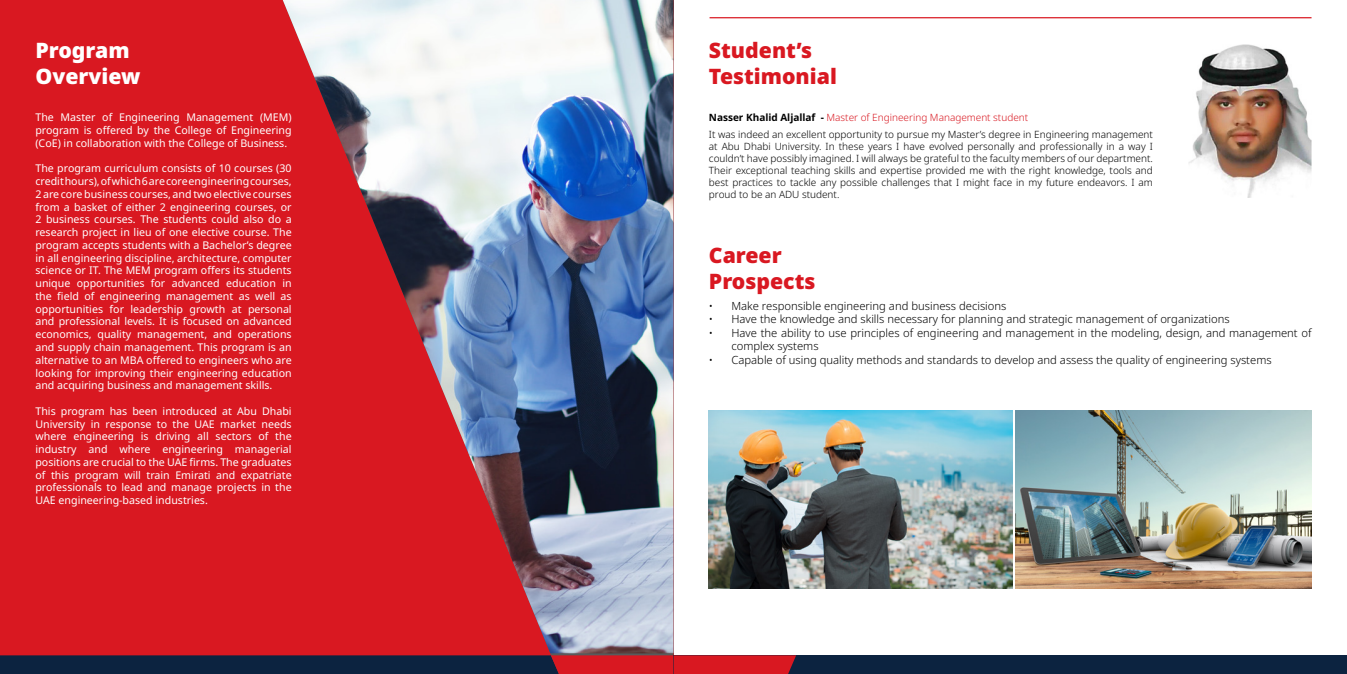
<style>
.page{position:relative;width:1347px;height:674px;background:#fff}
.page>*{position:absolute;margin:0;border:0;box-sizing:border-box;transform-origin:0 0}
.t1{font:900 21.25px/25.5px "Noto Sans";color:#d91821}
.t2{font:900 21.25px/25.5px "Noto Sans";color:#fff}
.t3{font:300 11.25px/13.5px "Noto Sans";color:#000}
.t4{font:10.62px/12.8px "Noto Sans";color:#fff;text-align:justify}
.t5{font:300 10px/12px "Noto Sans";color:#000}
.s1{font-weight:700}
.s2{color:#d91821}
</style>
<div class="page">
<div style="left:0;top:0;width:673px;height:673px;background:#d91821"></div>
<img style="left:283px;top:0;width:390px;height:653px">
<img style="left:1189px;top:44px;width:122px;height:154px">
<hr style="left:709px;top:17px;width:602px;height:1px;background:#d91821">
<div style="left:673px;top:655px;width:673px;height:18px;background:#0c2340"></div>
<img style="left:709px;top:410px;width:303px;height:178px">
<img style="left:1015px;top:410px;width:296px;height:178px">
<svg style="left:0;top:655px;width:796px;height:18px;background:#4b1f36"></svg>
<h1 class="t2" style="left:35px;top:38px;width:106px">Program<br>Overview</h1>
<p class="t4" style="left:35px;top:111px;width:258px">The Master of Engineering Management (MEM) program is offered by the College of Engineering (CoE) in collaboration with the College of Business.</p>
<p class="t4" style="left:35px;top:162px;width:258px">The program curriculum consists of 10 courses (30 credit hours), of which 6 are core engineering courses, 2 are core business courses, and two elective courses from a basket of either 2 engineering courses, or 2 business courses. The students could also do a research project in lieu of one elective course. The program accepts students with a Bachelor’s degree in all engineering discipline, architecture, computer science or IT. The MEM program offers its students unique opportunities for advanced education in the field of engineering management as well as opportunities for leadership growth at personal and professional levels. It is focused on advanced economics, quality management, and operations and supply chain management. This program is an alternative to an MBA offered to engineers who are looking for improving their engineering education and acquiring business and management skills.</p>
<p class="t4" style="left:35px;top:404px;width:258px">This program has been introduced at Abu Dhabi University in response to the UAE market needs where engineering is driving all sectors of the industry and where engineering managerial positions are crucial to the UAE firms. The graduates of this program will train Emirati and expatriate professionals to lead and manage projects in the UAE engineering-based industries.</p>
<h1 class="t1" style="left:709px;top:38px;width:129px">Student’s<br>Testimonial</h1>
<p class="t5" style="left:709px;top:110px;width:445px;line-height:16.5px"><span class="s1">Nasser Khalid Aljallaf -</span> <span class="s2">Master of Engineering Management student<br></span>It was indeed an excellent opportunity to pursue my Master’s degree in Engineering management</p>
<p class="t5" style="left:709px;top:140px;width:445px;text-align:justify">at Abu Dhabi University. In these years I have evolved personally and professionally in a way I couldn’t have possibly imagined. I will always be grateful to the faculty members of our department.<br>Their exceptional teaching skills and expertise provided me with the right knowledge, tools and best practices to tackle any possible challenges that I might face in my future endeavors. I am proud to be an ADU student.</p>
<h1 class="t1" style="left:709px;top:242px;width:108px">Career<br>Prospects</h1>
<p class="t3" style="left:709px;top:299px;width:299px">• Make responsible engineering and business decisions</p>
<p class="t3" style="left:709px;top:312px;width:522px">• Have the knowledge and skills necessary for planning and strategic management of organizations</p>
<p class="t3" style="left:731px;top:326px;width:581px;text-indent:-22px">• Have the ability to use principles of engineering and management in the modeling, design, and management of complex systems</p>
<p class="t3" style="left:709px;top:353px;width:564px">• Capable of using quality methods and standards to develop and assess the quality of engineering systems</p>
</div>
